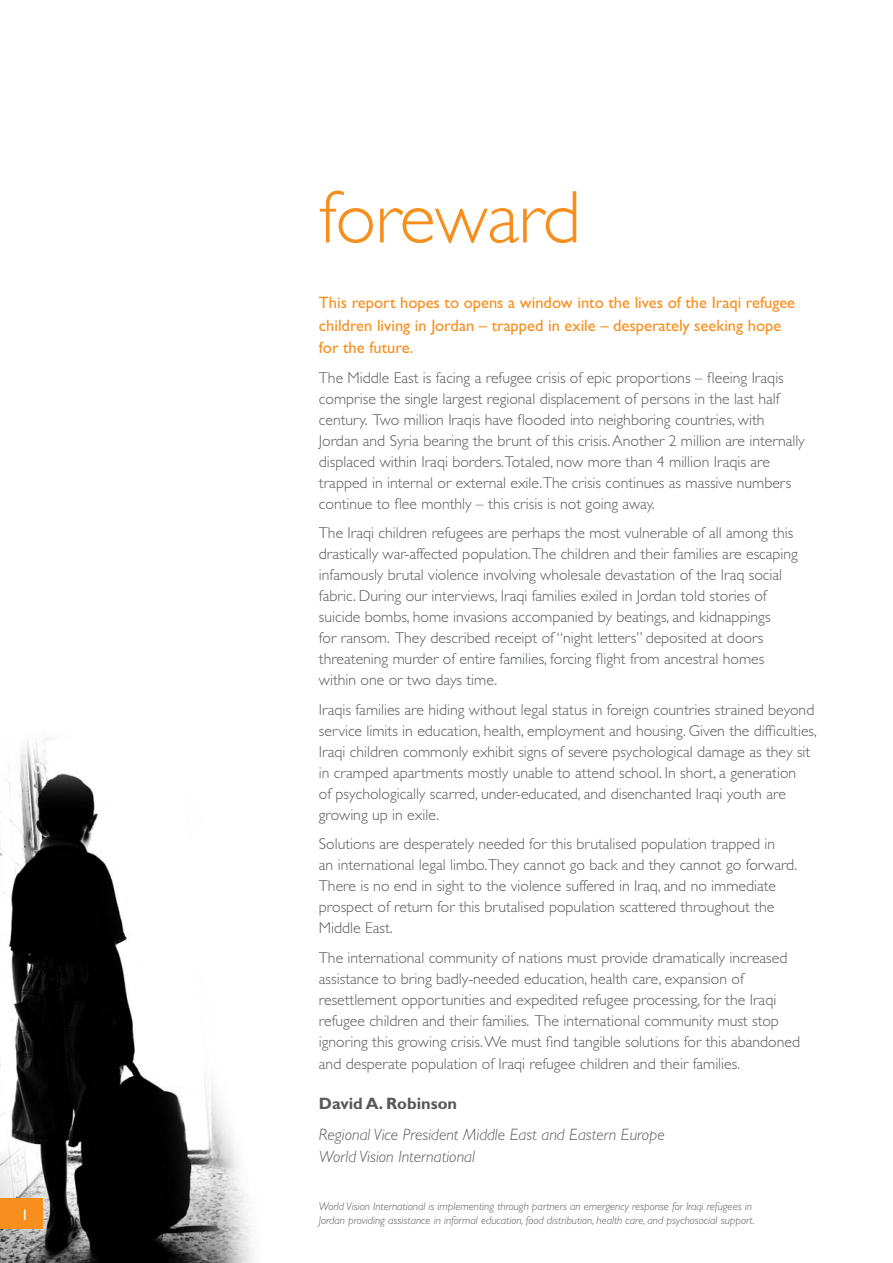
<style>
.page{position:relative;width:893px;height:1263px;background:#fff}
.page>*{position:absolute;margin:0;border:0;box-sizing:border-box;transform-origin:0 0}
.t1{font:300 75px "Gill Sans";letter-spacing:-.01em;color:#f78f1e}
.t2{font:16.5px/22.5px "Gill Sans";color:#f78f1e}
.t3{font:italic 300 16.5px/22.5px "Gill Sans";color:#58595b}
.t4{font:700 16.5px "Gill Sans";color:#58595b}
.t5{font:300 15.75px/21px "Gill Sans";color:#58595b}
.t6{font:15px "Gill Sans";color:#fff}
.t7{font:italic 300 11.25px/13.5px "Gill Sans";color:#58595b}
</style>
<div class="page">
<img style="left:0;top:737px;width:252px;height:526px">
<div style="left:0;top:1199px;width:43px;height:30px;background:#f78f1e"></div>
<h1 class="t1" style="left:319px;top:191px;width:263px">foreward</h1>
<p class="t2" style="left:319px;top:293px;width:478px">This report hopes to opens a window into the lives of the Iraqi refugee children living in Jordan – trapped in exile – desperately seeking hope for the future.</p>
<p class="t5" style="left:319px;top:369px;width:487px">The Middle East is facing a refugee crisis of epic proportions – fleeing Iraqis comprise the single largest regional displacement of persons in the last half century. Two million Iraqis have flooded into neighboring countries, with Jordan and Syria bearing the brunt of this crisis. Another 2 million are internally displaced within Iraqi borders.Totaled, now more than 4 million Iraqis are trapped in internal or external exile.The crisis continues as massive numbers continue to flee monthly – this crisis is not going away.</p>
<p class="t5" style="left:319px;top:524px;width:481px">The Iraqi children refugees are perhaps the most vulnerable of all among this drastically war-affected population.The children and their families are escaping infamously brutal violence involving wholesale devastation of the Iraq social fabric. During our interviews, Iraqi families exiled in Jordan told stories of suicide bombs, home invasions accompanied by beatings, and kidnappings<br>for ransom. They described receipt of “night letters” deposited at doors threatening murder of entire families, forcing flight from ancestral homes within one or two days time.</p>
<p class="t5" style="left:319px;top:701px;width:499px">Iraqis families are hiding without legal status in foreign countries strained beyond service limits in education, health, employment and housing. Given the difficulties, Iraqi children commonly exhibit signs of severe psychological damage as they sit in cramped apartments mostly unable to attend school. In short, a generation<br>of psychologically scarred, under-educated, and disenchanted Iraqi youth are growing up in exile.</p>
<p class="t5" style="left:319px;top:835px;width:480px">Solutions are desperately needed for this brutalised population trapped in<br>an international legal limbo.They cannot go back and they cannot go forward.<br>There is no end in sight to the violence suffered in Iraq, and no immediate prospect of return for this brutalised population scattered throughout the Middle East.</p>
<p class="t5" style="left:319px;top:949px;width:483px">The international community of nations must provide dramatically increased assistance to bring badly-needed education, health care, expansion of resettlement opportunities and expedited refugee processing, for the Iraqi refugee children and their families. The international community must stop ignoring this growing crisis. We must find tangible solutions for this abandoned</p>
<p class="t5" style="left:319px;top:1055px;width:423px">and desperate population of Iraqi refugee children and their families.</p>
<p class="t4" style="left:319px;top:1098px;width:140px">David A. Robinson</p>
<p class="t3" style="left:319px;top:1125px;width:347px">Regional Vice President Middle East and Eastern Europe<br>World Vision International</p>
<p class="t6" style="left:21px;top:1210px;width:9px">1</p>
<p class="t7" style="left:319px;top:1201px;width:437px">World Vision International is implementing through partners an emergency response for Iraqi refugees in<br>Jordan providing assistance in informal education, food distribution, health care, and psychosocial support.</p>
</div>
